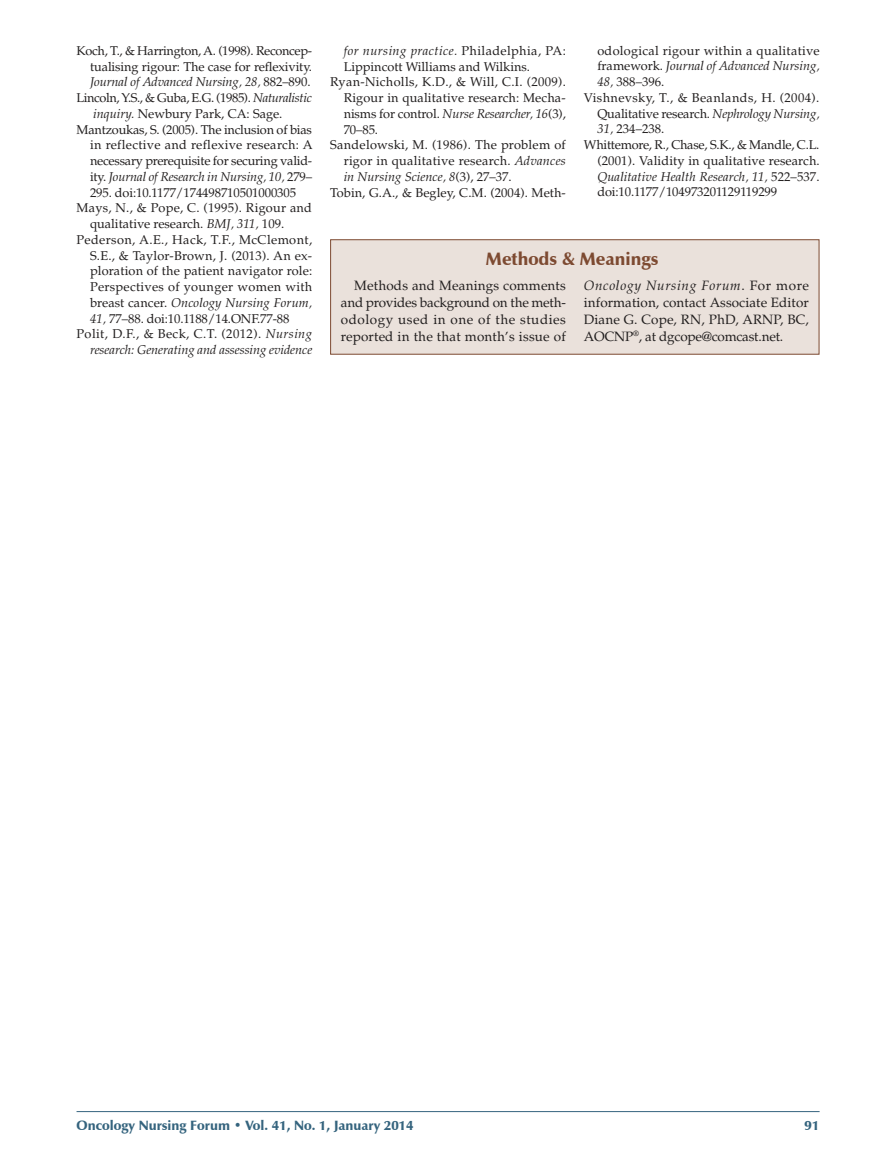
<style>
.page{position:relative;width:878px;height:1175px;background:#fff}
.page>*{position:absolute;margin:0;border:0;box-sizing:border-box;transform-origin:0 0}
.t1{font:900 18px "Zapf Humanist 601 BT";color:#7d4a31}
.t2{font:13.5px/16.8px "Palatino";letter-spacing:.01em;color:#221f1f;text-align:justify}
.t3{font:900 13.5px "Zapf Humanist 601 BT";color:#35647e}
.t4{font:12.75px "Palatino";color:#221f1f}
.t5{font:italic 12.75px "Palatino";color:#221f1f}
.t6{font:12.75px "Palatino";letter-spacing:.03em;color:#221f1f}
.t7{font:12.75px "Palatino";letter-spacing:.02em;color:#221f1f}
.t8{font:12.75px "Palatino";letter-spacing:.025em;color:#221f1f}
.t9{font:12.75px "Palatino";letter-spacing:-.03em;color:#221f1f}
.t10{font:12.75px "Palatino";letter-spacing:-.025em;color:#221f1f}
.t11{font:12.75px "Palatino";letter-spacing:-.02em;color:#221f1f}
.t12{font:italic 12.75px "Palatino";letter-spacing:.03em;color:#221f1f}
.s1{font-style:normal}
.s2{font-style:italic}
</style>
<div class="page">
<hr style="left:77px;top:1111px;width:742px;height:1px;background:#35647e">
<div style="left:330px;top:239px;width:489px;height:115px;background:#eae1db;border:1px solid #7d4a31"></div>
<p class="t10" style="left:76px;top:45px;width:237px">Koch, T., &amp; Harrington, A. (1998). Reconcep-</p>
<p class="t4" style="left:90px;top:61px;width:223px">tualising rigour: The case for reflexivity.</p>
<p class="t5" style="left:90px;top:77px;width:222px">Journal of Advanced Nursing, 28, <span class="s1">882–890.</span></p>
<p class="t9" style="left:76px;top:93px;width:237px">Lincoln, Y.S., &amp; Guba, E.G. (1985). <span class="s2">Naturalistic</span></p>
<p class="t4" style="left:93px;top:108px;width:191px"><span class="s2">inquiry.</span> Newbury Park, CA: Sage.</p>
<p class="t4" style="left:77px;top:124px;width:237px">Mantzoukas, S. (2005). The inclusion of bias</p>
<p class="t8" style="left:90px;top:140px;width:224px">in reflective and reflexive research: A</p>
<p class="t4" style="left:90px;top:156px;width:224px">necessary prerequisite for securing valid-</p>
<p class="t5" style="left:90px;top:171px;width:224px"><span class="s1">ity.</span> Journal of Research in Nursing, 10, <span class="s1">279–</span></p>
<p class="t4" style="left:90px;top:187px;width:208px">295. doi:10.1177/174498710501000305</p>
<p class="t4" style="left:77px;top:203px;width:237px">Mays, N., &amp; Pope, C. (1995). Rigour and</p>
<p class="t4" style="left:90px;top:219px;width:196px">qualitative research. <span class="s2">BMJ, 311,</span> 109.</p>
<p class="t6" style="left:77px;top:234px;width:237px">Pederson, A.E., Hack, T.F., McClemont,</p>
<p class="t4" style="left:90px;top:250px;width:224px">S.E., &amp; Taylor-Brown, J. (2013). An ex-</p>
<p class="t4" style="left:90px;top:266px;width:224px">ploration of the patient navigator role:</p>
<p class="t8" style="left:90px;top:282px;width:224px">Perspectives of younger women with</p>
<p class="t5" style="left:90px;top:297px;width:223px"><span class="s1">breast cancer.</span> Oncology Nursing Forum,</p>
<p class="t4" style="left:90px;top:313px;width:201px"><span class="s2">41,</span> 77–88. doi:10.1188/14.ONF.77-88</p>
<p class="t6" style="left:77px;top:329px;width:237px">Polit, D.F., &amp; Beck, C.T. (2012). <span class="s2">Nursing</span></p>
<p class="t5" style="left:90px;top:345px;width:224px">research: Generating and assessing evidence</p>
<p class="t12" style="left:344px;top:45px;width:224px">for nursing practice. <span class="s1">Philadelphia, PA:</span></p>
<p class="t4" style="left:344px;top:61px;width:188px">Lippincott Williams and Wilkins.</p>
<p class="t8" style="left:330px;top:77px;width:237px">Ryan-Nicholls, K.D., &amp; Will, C.I. (2009).</p>
<p class="t4" style="left:344px;top:93px;width:224px">Rigour in qualitative research: Mecha-</p>
<p class="t4" style="left:344px;top:108px;width:224px">nisms for control. <span class="s2">Nurse Researcher, 16</span>(3),</p>
<p class="t4" style="left:344px;top:124px;width:36px">70–85.</p>
<p class="t7" style="left:330px;top:140px;width:237px">Sandelowski, M. (1986). The problem of</p>
<p class="t7" style="left:344px;top:156px;width:224px">rigor in qualitative research. <span class="s2">Advances</span></p>
<p class="t5" style="left:344px;top:171px;width:170px">in Nursing Science, 8<span class="s1">(3), 27–37.</span></p>
<p class="t4" style="left:330px;top:187px;width:237px">Tobin, G.A., &amp; Begley, C.M. (2004). Meth-</p>
<p class="t7" style="left:597px;top:45px;width:224px">odological rigour within a qualitative</p>
<p class="t5" style="left:597px;top:61px;width:224px"><span class="s1">framework.</span> Journal of Advanced Nursing,</p>
<p class="t4" style="left:597px;top:77px;width:68px"><span class="s2">48,</span> 388–396.</p>
<p class="t6" style="left:584px;top:93px;width:237px">Vishnevsky, T., &amp; Beanlands, H. (2004).</p>
<p class="t4" style="left:597px;top:108px;width:224px">Qualitative research. <span class="s2">Nephrology Nursing,</span></p>
<p class="t4" style="left:597px;top:124px;width:68px"><span class="s2">31,</span> 234–238.</p>
<p class="t11" style="left:584px;top:140px;width:237px">Whittemore, R., Chase, S.K., &amp; Mandle, C.L.</p>
<p class="t4" style="left:597px;top:156px;width:224px">(2001). Validity in qualitative research.</p>
<p class="t5" style="left:597px;top:171px;width:224px">Qualitative Health Research, 11, <span class="s1">522–537.</span></p>
<p class="t4" style="left:597px;top:187px;width:181px">doi:10.1177/104973201129119299</p>
<h1 class="t1" style="left:486px;top:248px;width:174px">Methods &amp; Meanings</h1>
<p class="t2" style="left:341px;top:279px;width:227px;text-indent:14px">Methods and Meanings comments and provides background on the meth&shy;odology used in one of the studies reported in the that month’s issue of</p>
<p class="t2" style="left:584px;top:279px;width:227px"><span class="s2">Oncology Nursing Forum</span>. For more information, contact Associate Editor Diane G. Cope, RN, PhD, ARNP, BC, AOCNP<sup>®</sup>, at dgcope@comcast.net.</p>
<p class="t3" style="left:76px;top:1117px;width:338px">Oncology Nursing Forum • Vol. 41, No. 1, January 2014</p>
<p class="t3" style="left:804px;top:1117px;width:16px">91</p>
</div>
